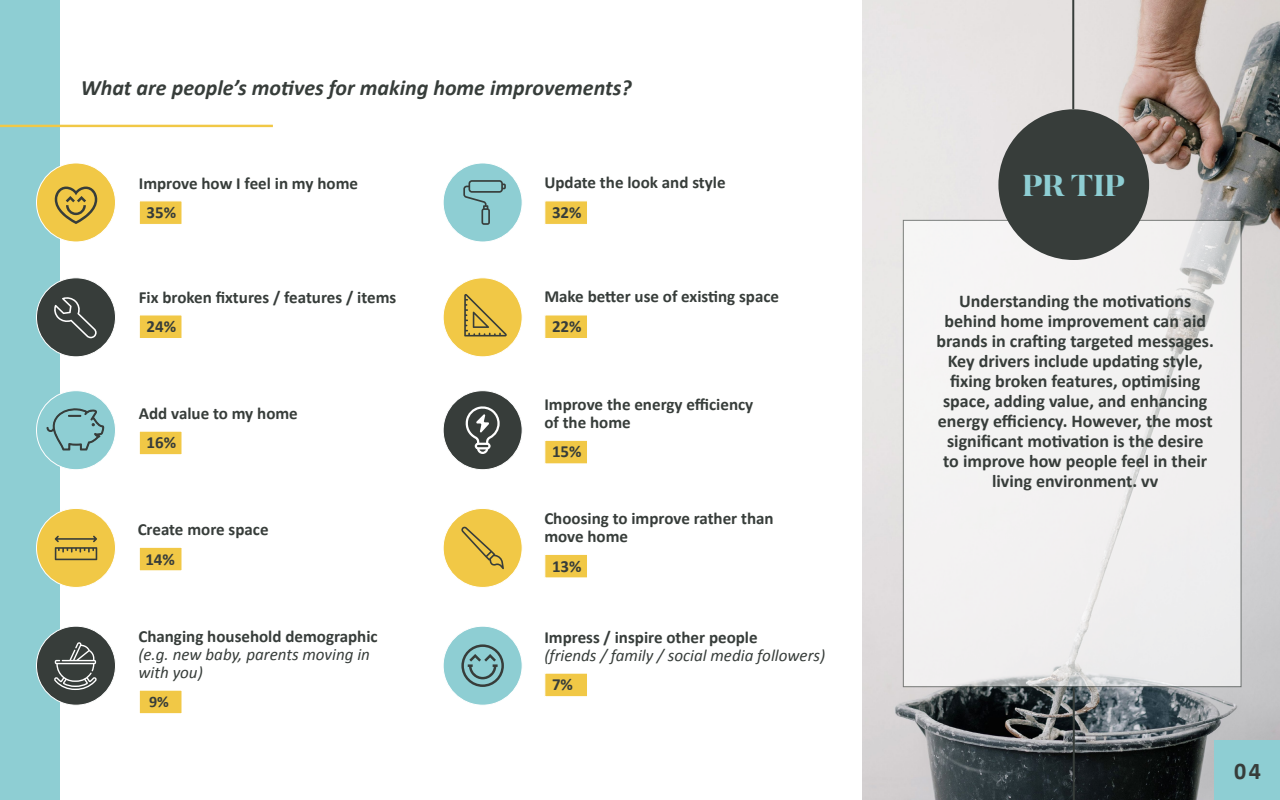
<style>
.page{position:relative;width:1280px;height:800px;background:#fff}
.page>*{position:absolute;margin:0;border:0;box-sizing:border-box;transform-origin:0 0}
.t1{font:800 30px "Butler";color:#8eced3}
.t2{font:700 24px "Calibri";color:#373d3a}
.t3{font:italic 700 22px "Calibri";color:#373d3a}
.t4{font:700 18px/20px "Calibri";color:#373d3a;text-align:center}
.t5{font:700 17px/29.3px "Calibri";color:#373d3a}
.t6{font:italic 17px/18px "Calibri";color:#373d3a}
.t7{font:700 16px "Calibri";color:#373d3a}
</style>
<div class="page">
<div style="left:544px;top:673px;width:44px;height:24px;background:#f1c846;border:1px solid #fff"></div>
<div style="left:544px;top:554px;width:44px;height:24px;background:#f1c846;border:1px solid #fff"></div>
<div style="left:544px;top:440px;width:44px;height:24px;background:#f1c846;border:1px solid #fff"></div>
<div style="left:0;top:0;width:60px;height:800px;background:#8eced3"></div>
<img style="left:863px;top:0;width:417px;height:800px">
<div style="left:36px;top:163px;width:80px;height:79px;background:#f1c846;border-radius:50%"></div>
<div style="left:36px;top:162px;width:80px;height:80px;border:1px solid #fff;border-radius:50%"></div>
<div style="left:443px;top:163px;width:79px;height:79px;background:#8eced3;border-radius:50%"></div>
<div style="left:443px;top:162px;width:80px;height:80px;border:1px solid #fff;border-radius:50%"></div>
<div style="left:36px;top:278px;width:80px;height:79px;background:#373d3a;border-radius:50%"></div>
<div style="left:36px;top:277px;width:80px;height:80px;border:1px solid #fff;border-radius:50%"></div>
<div style="left:443px;top:278px;width:79px;height:79px;background:#f1c846;border-radius:50%"></div>
<div style="left:443px;top:277px;width:80px;height:80px;border:1px solid #fff;border-radius:50%"></div>
<div style="left:36px;top:391px;width:80px;height:79px;background:#8eced3;border-radius:50%"></div>
<div style="left:36px;top:390px;width:80px;height:80px;border:1px solid #fff;border-radius:50%"></div>
<div style="left:443px;top:391px;width:79px;height:79px;background:#373d3a;border-radius:50%"></div>
<div style="left:443px;top:390px;width:80px;height:80px;border:1px solid #fff;border-radius:50%"></div>
<div style="left:36px;top:508px;width:80px;height:79px;background:#f1c846;border-radius:50%"></div>
<div style="left:36px;top:508px;width:80px;height:80px;border:1px solid #fff;border-radius:50%"></div>
<div style="left:139px;top:200px;width:43px;height:25px;background:#f1c846;border:1px solid #fff"></div>
<div style="left:544px;top:200px;width:44px;height:25px;background:#f1c846;border:1px solid #fff"></div>
<div style="left:139px;top:314px;width:43px;height:25px;background:#f1c846;border:1px solid #fff"></div>
<div style="left:544px;top:314px;width:44px;height:25px;background:#f1c846;border:1px solid #fff"></div>
<div style="left:139px;top:431px;width:43px;height:24px;background:#f1c846;border:1px solid #fff"></div>
<div style="left:139px;top:547px;width:43px;height:24px;background:#f1c846;border:1px solid #fff"></div>
<div style="left:903px;top:220px;width:339px;height:467px;background:#f2f1f1"></div>
<div style="left:1000px;top:111px;width:148px;height:147px;background:#373d3a;border-radius:50%"></div>
<div style="left:998px;top:109px;width:151px;height:151px;border:3px solid #373d3a;border-radius:50%"></div>
<hr style="left:1072px;top:0;width:2px;height:109px;background:#373d3a">
<hr style="left:1073px;top:687px;width:2px;height:113px;background:#373d3a">
<hr style="left:0;top:125px;width:273px;height:2px;background:#f1c846">
<svg style="left:54px;top:297px;width:43px;height:41px"></svg>
<svg style="left:463px;top:180px;width:43px;height:45px"></svg>
<svg style="left:55px;top:536px;width:42px;height:24px"></svg>
<div style="left:443px;top:508px;width:79px;height:79px;background:#f1c846;border-radius:50%"></div>
<div style="left:443px;top:508px;width:80px;height:80px;border:1px solid #fff;border-radius:50%"></div>
<svg style="left:461px;top:526px;width:43px;height:43px"></svg>
<div style="left:443px;top:626px;width:79px;height:79px;background:#8eced3;border-radius:50%"></div>
<div style="left:443px;top:626px;width:80px;height:80px;border:1px solid #fff;border-radius:50%"></div>
<svg style="left:461px;top:644px;width:43px;height:43px"></svg>
<svg style="left:55px;top:187px;width:42px;height:37px"></svg>
<svg style="left:465px;top:406px;width:35px;height:48px"></svg>
<div style="left:36px;top:626px;width:80px;height:79px;background:#373d3a;border-radius:50%"></div>
<div style="left:36px;top:626px;width:80px;height:80px;border:1px solid #fff;border-radius:50%"></div>
<div style="left:139px;top:690px;width:43px;height:24px;background:#f1c846;border:1px solid #fff"></div>
<svg style="left:54px;top:642px;width:43px;height:48px"></svg>
<svg style="left:46px;top:408px;width:58px;height:43px"></svg>
<svg style="left:464px;top:294px;width:43px;height:42px"></svg>
<div style="left:1215px;top:740px;width:65px;height:60px;background:#8eced3"></div>
<p class="t3" style="left:81px;top:72px;width:552px">What are people’s motives for making home improvements?</p>
<p class="t5" style="left:147px;top:168px;width:213px;text-indent:-8px">Improve how I feel in my home<br>35%</p>
<p class="t5" style="left:552px;top:167px;width:175px;text-indent:-8px">Update the look and style<br>32%</p>
<p class="t5" style="left:147px;top:282px;width:251px;text-indent:-8px">Fix broken fixtures / features / items<br>24%</p>
<p class="t5" style="left:552px;top:282px;width:229px;text-indent:-8px">Make better use of existing space<br>22%</p>
<p class="t5" style="left:147px;top:398px;width:153px;text-indent:-8px">Add value to my home<br>16%</p>
<p class="t5" style="left:145px;top:515px;width:125px;text-indent:-8px">Create more space<br>14%</p>
<p class="t5" style="left:138px;top:621px;width:241px">Changing household demographic</p>
<p class="t6" style="left:138px;top:645px;width:233px">(e.g. new baby, parents moving in with you)</p>
<p class="t7" style="left:149px;top:691px;width:21px">9%</p>
<p class="t5" style="left:544px;top:395px;width:210px;line-height:18px">Improve the energy efficiency of the home</p>
<p class="t5" style="left:552px;top:436px;width:31px">15%</p>
<p class="t5" style="left:544px;top:509px;width:231px;line-height:18px">Choosing to improve rather than move home</p>
<p class="t5" style="left:552px;top:551px;width:31px">13%</p>
<p class="t5" style="left:544px;top:622px;width:215px">Impress / inspire other people</p>
<p class="t6" style="left:544px;top:645px;width:283px">(friends / family / social media followers)</p>
<p class="t5" style="left:552px;top:669px;width:23px">7%</p>
<h1 class="t1" style="left:1022px;top:166px;width:104px">PR TIP</h1>
<p class="t4" style="left:937px;top:290px;width:279px">Understanding the motivations behind home improvement can aid brands in crafting targeted messages.<br>Key drivers include updating style, fixing broken features, optimising space, adding value, and enhancing energy efficiency. However, the most significant motivation is the desire<br>to improve how people feel in their living environment. vv</p>
<h2 class="t2" style="left:1234px;top:754px;width:28px">04</h2>
</div>
